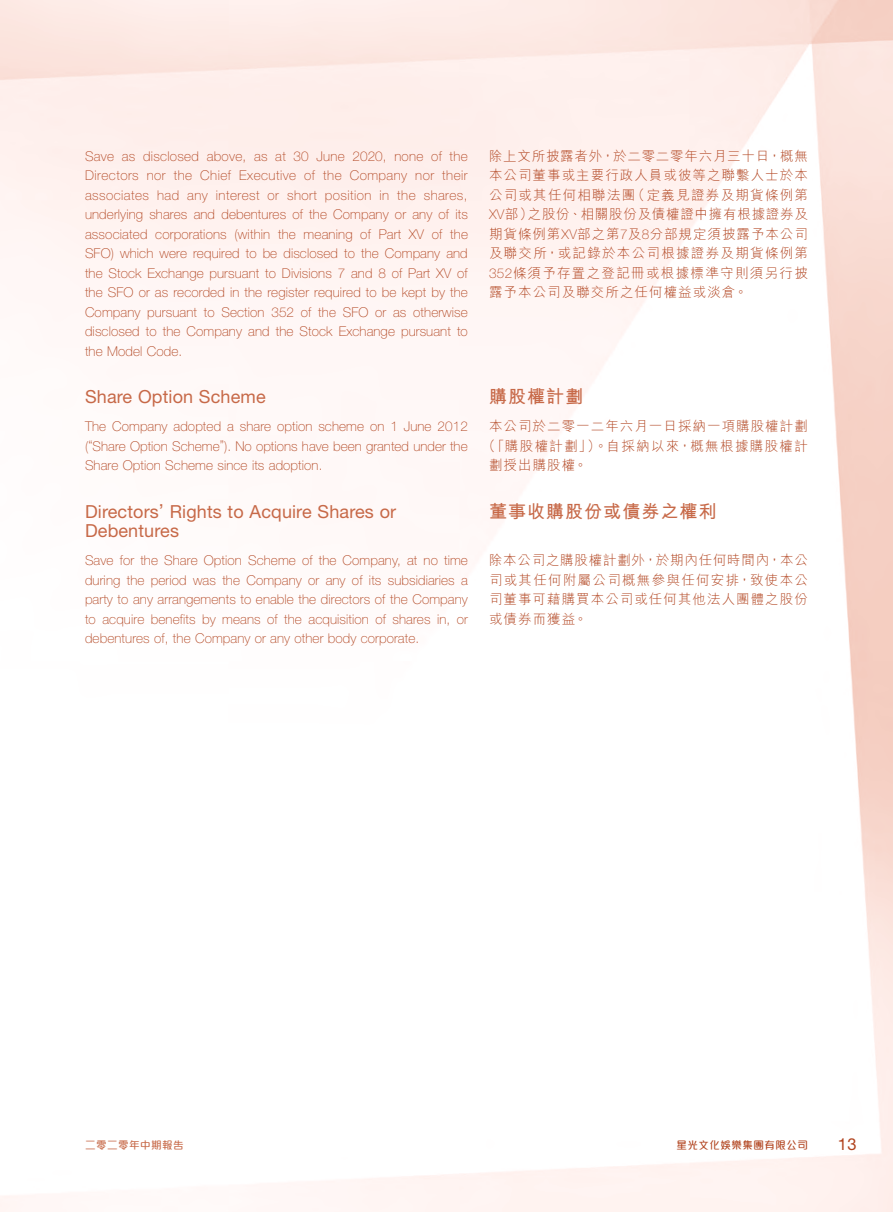
<style>
.page{position:relative;width:893px;height:1212px;background:#fff}
.page>*{position:absolute;margin:0;border:0;box-sizing:border-box;transform-origin:0 0}
.Heading_2{font:18px/19.5px "Helvetica Neue LT Std";letter-spacing:.01em;color:#c76948}
.C_Heading_2{font:700 18px "M Hei HK";letter-spacing:.06em;color:#c76948}
.t1{font:16.5px "Helvetica Neue LT Std";color:#b1431e}
.Body_Text{font:100 13.5px/19.5px "Helvetica Neue LT Std";letter-spacing:.01em;color:#b1431e;text-align:justify}
.C_Body_Text{font:300 13.5px/19.5px "M Hei HK";letter-spacing:.08em;color:#b1431e;text-align:justify}
.C_Body_Text-2{font:300 13.5px "M Hei HK";letter-spacing:.1em;color:#b1431e}
.t2{font:500 10.5px "M Elle HK";letter-spacing:.05em;color:#b1431e}
.t3{font:500 10.5px "M Elle HK";letter-spacing:.05em;color:#c76948}
.s1{font-family:"Helvetica Neue LT Std";font-weight:100}
</style>
<div class="page">
<p class="Body_Text" style="left:85px;top:146px;width:384px">Save as disclosed above, as at 30 June 2020, none of the Directors nor the Chief Executive of the Company nor their associates had any interest or short position in the shares, underlying shares and debentures of the Company or any of its associated corporations (within the meaning of Part XV of the SFO) which were required to be disclosed to the Company and the Stock Exchange pursuant to Divisions 7 and 8 of Part XV of the SFO or as recorded in the register required to be kept by the Company pursuant to Section 352 of the SFO or as otherwise disclosed to the Company and the Stock Exchange pursuant to the Model Code.</p>
<p class="Heading_2" style="left:85px;top:387px;width:182px">Share Option Scheme</p>
<p class="Body_Text" style="left:85px;top:417px;width:384px">The Company adopted a share option scheme on 1 June 2012 (“Share Option Scheme”). No options have been granted under the Share Option Scheme since its adoption.</p>
<p class="Heading_2" style="left:85px;top:501px;width:313px">Directors’ Rights to Acquire Shares or<br>Debentures</p>
<p class="Body_Text" style="left:85px;top:551px;width:384px">Save for the Share Option Scheme of the Company, at no time during the period was the Company or any of its subsidiaries a party to any arrangements to enable the directors of the Company to acquire benefits by means of the acquisition of shares in, or debentures of, the Company or any other body corporate.</p>
<p class="C_Body_Text" style="left:489px;top:146px;width:320px">除上文所披露者外，於二零二零年六月三十日，概無本公司董事或主要行政人員或彼等之聯繫人士於本公司或其任何相聯法團（定義見證券及期貨條例第<span class="s1">XV</span>部）之股份、相關股份及債權證中擁有根據證券及期貨條例第<span class="s1">XV</span>部之第<span class="s1">7</span>及<span class="s1">8</span>分部規定須披露予本公司及聯交所，或記錄於本公司根據證券及期貨條例第<span class="s1">352</span>條須予存置之登記冊或根據標準守則須另行披露予本公司及聯交所之任何權益或淡倉。</p>
<p class="C_Heading_2" style="left:489px;top:384px;width:96px">購股權計劃</p>
<p class="C_Body_Text" style="left:489px;top:416px;width:320px">本公司於二零一二年六月一日採納一項購股權計劃</p>
<p class="C_Body_Text-2" style="left:482px;top:439px;width:327px">（「購股權計劃」）。自採納以來，概無根據購股權計</p>
<p class="C_Body_Text" style="left:489px;top:455px;width:100px">劃授出購股權。</p>
<p class="C_Heading_2" style="left:489px;top:498px;width:229px">董事收購股份或債券之權利</p>
<p class="C_Body_Text" style="left:489px;top:550px;width:321px">除本公司之購股權計劃外，於期內任何時間內，本公司或其任何附屬公司概無參與任何安排，致使本公司董事可藉購買本公司或任何其他法人團體之股份或債券而獲益。</p>
<p class="t3" style="left:85px;top:1140px;width:100px">二零二零年中期報告</p>
<p class="t2" style="left:676px;top:1140px;width:133px">星光文化娛樂集團有限公司</p>
<p class="t1" style="left:838px;top:1134px;width:20px">13</p>
</div>
